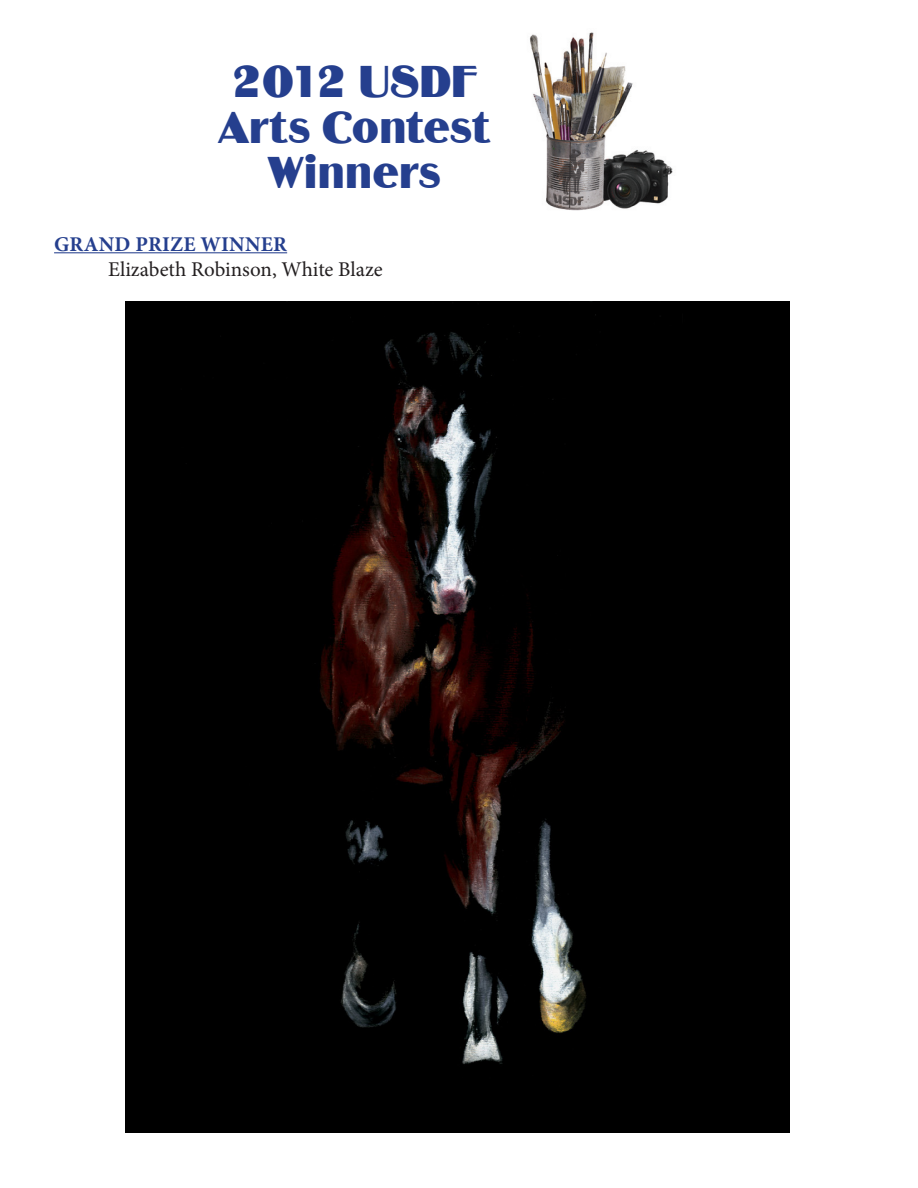
<style>
.page{position:relative;width:918px;height:1188px;background:#fff}
.page>*{position:absolute;margin:0;border:0;box-sizing:border-box;transform-origin:0 0}
.t1{font:46.35px/45.3px "Binner D";color:#253f8e;text-align:center}
.Paragraph_Style_1{font:21px "Minion Pro";color:#231f20}
.Paragraph_Style_1-2{font:700 21px "Minion Pro";letter-spacing:.01em;color:#253f8e}
</style>
<div class="page">
<img style="left:530px;top:32px;width:143px;height:179px">
<hr style="left:54px;top:252px;width:233px;height:1px;background:#253f8e">
<img style="left:125px;top:301px;width:664px;height:831px">
<h1 class="t1" style="left:218px;top:60px;width:274px">2012 USDF<br>Arts Contest<br>Winners</h1>
<p class="Paragraph_Style_1-2" style="left:54px;top:229px;width:234px">GRAND PRIZE WINNER</p>
<p class="Paragraph_Style_1" style="left:108px;top:255px;width:276px">Elizabeth Robinson, White Blaze</p>
</div>
